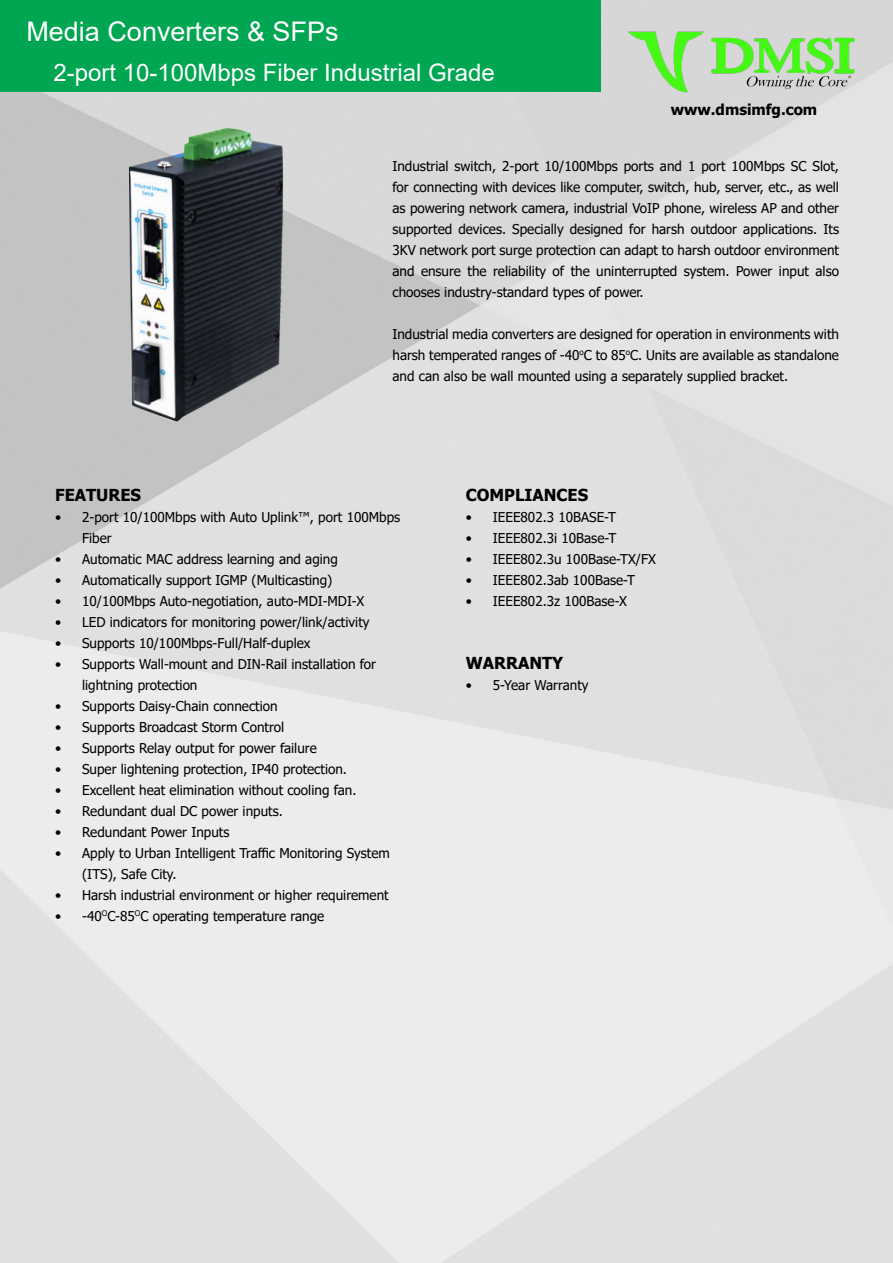
<style>
.page{position:relative;width:893px;height:1263px;background:#fff}
.page>*{position:absolute;margin:0;border:0;box-sizing:border-box;transform-origin:0 0}
.t1{font:27px "Arial";color:#fff}
.t2{font:24px "Arial";color:#fff}
.t3{font:700 16.5px "Tahoma";color:#000}
.t4{font:700 15px "Tahoma";color:#000}
.t5{font:13.5px/21px "Tahoma";color:#000}
</style>
<div class="page">
<img style="left:625px;top:30px;width:233px;height:63px">
<div style="left:0;top:0;width:601px;height:92px;background:#00a651"></div>
<img style="left:109px;top:121px;width:196px;height:307px">
<h1 class="t1" style="left:26px;top:13px;width:314px">Media Converters &amp; SFPs</h1>
<h2 class="t2" style="left:53px;top:56px;width:443px">2-port 10-100Mbps Fiber Industrial Grade</h2>
<p class="t4" style="left:671px;top:99px;width:148px">www.dmsimfg.com</p>
<p class="t5" style="left:392px;top:156px;width:448px;text-align:justify">Industrial switch, 2-port 10/100Mbps ports and 1 port 100Mbps SC Slot, for connecting with devices like computer, switch, hub, server, etc., as well as powering network camera, industrial VoIP phone, wireless AP and other supported devices. Specially designed for harsh outdoor applications. Its 3KV network port surge protection can adapt to harsh outdoor environment and ensure the reliability of the uninterrupted system. Power input also chooses industry-standard types of power.</p>
<p class="t5" style="left:392px;top:324px;width:448px;text-align:justify">Industrial media converters are designed for operation in environments with harsh temperated ranges of -40<sup>o</sup>C to 85<sup>o</sup>C. Units are available as standalone and can also be wall mounted using a separately supplied bracket.</p>
<p class="t3" style="left:55px;top:483px;width:87px">FEATURES</p>
<p class="t5" style="left:82px;top:507px;width:320px;text-indent:-27px">• 2-port 10/100Mbps with Auto Uplink™, port 100Mbps<br>Fiber</p>
<p class="t5" style="left:55px;top:549px;width:284px">• Automatic MAC address learning and aging</p>
<p class="t5" style="left:55px;top:570px;width:279px">• Automatically support IGMP (Multicasting)</p>
<p class="t5" style="left:55px;top:591px;width:311px">• 10/100Mbps Auto-negotiation, auto-MDI-MDI-X</p>
<p class="t5" style="left:55px;top:612px;width:316px">• LED indicators for monitoring power/link/activity</p>
<p class="t5" style="left:55px;top:633px;width:257px">• Supports 10/100Mbps-Full/Half-duplex</p>
<p class="t5" style="left:82px;top:654px;width:295px;text-indent:-27px">• Supports Wall-mount and DIN-Rail installation for lightning protection</p>
<p class="t5" style="left:55px;top:696px;width:224px">• Supports Daisy-Chain connection</p>
<p class="t5" style="left:55px;top:717px;width:231px">• Supports Broadcast Storm Control</p>
<p class="t5" style="left:55px;top:738px;width:263px">• Supports Relay output for power failure</p>
<p class="t5" style="left:55px;top:759px;width:293px">• Super lightening protection, IP40 protection.</p>
<p class="t5" style="left:55px;top:780px;width:303px">• Excellent heat elimination without cooling fan.</p>
<p class="t5" style="left:55px;top:801px;width:229px">• Redundant dual DC power inputs.</p>
<p class="t5" style="left:55px;top:822px;width:176px">• Redundant Power Inputs</p>
<p class="t5" style="left:82px;top:843px;width:309px;text-indent:-27px">• Apply to Urban Intelligent Traffic Monitoring System (ITS), Safe City.</p>
<p class="t5" style="left:55px;top:885px;width:335px">• Harsh industrial environment or higher requirement</p>
<p class="t5" style="left:55px;top:906px;width:271px">• -40<sup>O</sup>C-85<sup>O</sup>C operating temperature range</p>
<p class="t3" style="left:466px;top:483px;width:124px">COMPLIANCES</p>
<p class="t5" style="left:466px;top:507px;width:152px">• IEEE802.3 10BASE-T</p>
<p class="t5" style="left:466px;top:528px;width:152px">• IEEE802.3i 10Base-T</p>
<p class="t5" style="left:466px;top:549px;width:192px">• IEEE802.3u 100Base-TX/FX</p>
<p class="t5" style="left:466px;top:570px;width:171px">• IEEE802.3ab 100Base-T</p>
<p class="t5" style="left:466px;top:591px;width:163px">• IEEE802.3z 100Base-X</p>
<p class="t3" style="left:466px;top:651px;width:99px">WARRANTY</p>
<p class="t5" style="left:466px;top:675px;width:124px">• 5-Year Warranty</p>
</div>
